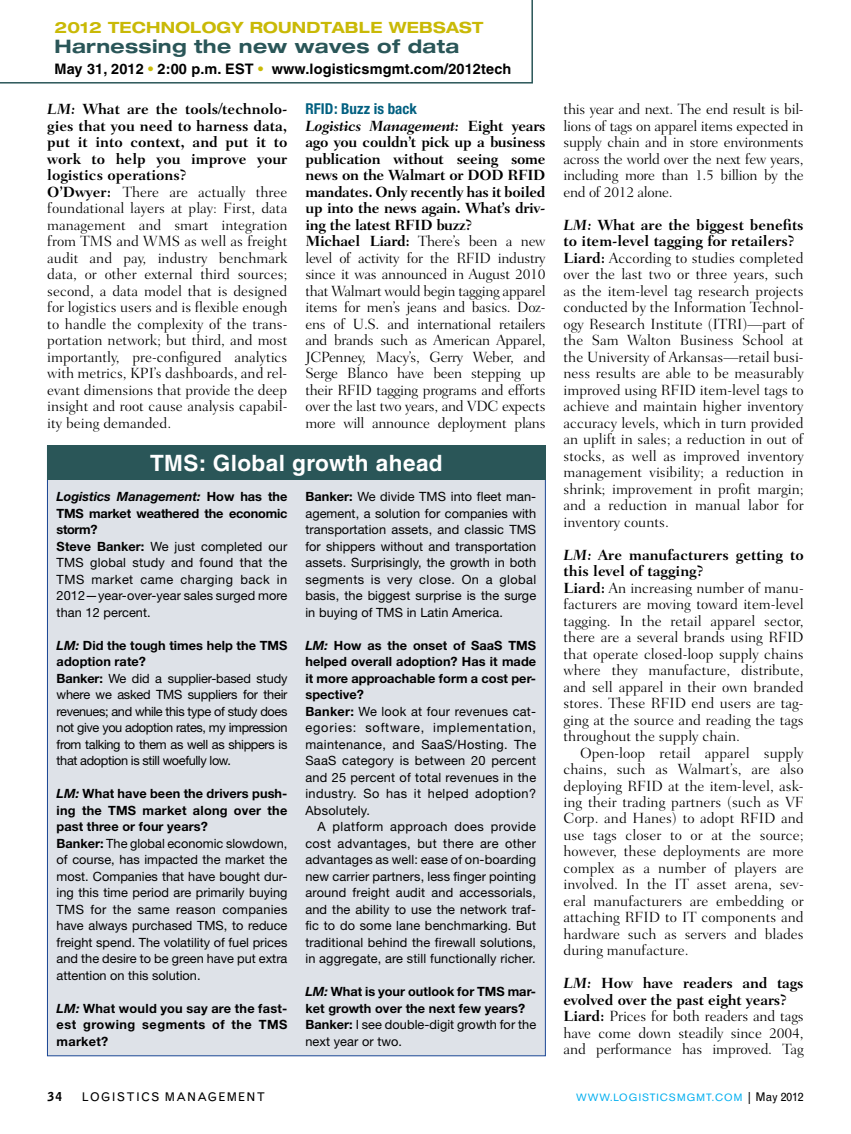
<style>
.page{position:relative;width:851px;height:1134px;background:#fff}
.page>*{position:absolute;margin:0;border:0;box-sizing:border-box;transform-origin:0 0}
.t1{font:700 22.5px "Helvetica";letter-spacing:.02em;color:#fff}
.t2{font:700 expanded 18.6px "Helvetica Neue";letter-spacing:.02em;color:#2a5658}
.t3{font:700 expanded 15.6px "Helvetica Neue";letter-spacing:.015em;color:#c9b906}
.t4{font:300 15px/16.5px "Fairfield LT Std";color:#000}
.t5{font:300 15px/16.5px "Fairfield LT Std";letter-spacing:-.02em;color:#000}
.t6{font:700 condensed 15px "Helvetica Neue";letter-spacing:.005em;color:#005f80}
.t7{font:700 14.55px "Helvetica";letter-spacing:.01em;color:#000}
.t8{font:12.75px/16.5px "Helvetica Neue";color:#000}
.t9{font:12.75px/16.5px "Helvetica Neue";letter-spacing:.02em;color:#000}
.t10{font:12.75px/16.5px "Helvetica Neue";letter-spacing:-.03em;color:#000}
.t11{font:700 12.75px/16.5px "Helvetica Neue";letter-spacing:.005em;color:#000;text-align:justify}
.t12{font:12px "Grotesque MT Std";letter-spacing:.1em;color:#000}
.t13{font:900 12px "Grotesque MT Std";color:#000}
.t14{font:10.5px "Akzidenz Grotesk BE";letter-spacing:.105em;color:#00aeef}
.s1{color:#c9b906}
.s2{font-weight:700;font-style:italic}
.s3{font-weight:700}
.s4{font-style:italic}
.s5{font-weight:400}
.s6{font-family:"Grotesque MT Std";font-size:12px;color:#000}
</style>
<div class="page">
<svg style="left:0;top:0;width:533px;height:84px"></svg>
<div style="left:47px;top:446px;width:498px;height:610px;background:#dee2e8"></div>
<div style="left:47px;top:446px;width:498px;height:34px;background:#2a5658"></div>
<p class="t3" style="left:54px;top:18px;width:426px">2012 Technology Roundtable websast</p>
<p class="t2" style="left:54px;top:35px;width:406px">Harnessing the new waves of data</p>
<p class="t7" style="left:54px;top:60px;width:458px">May 31, 2012 <span class="s1">•</span> 2:00 p.m. EST <span class="s1">•</span> www.logisticsmgmt.com/2012tech</p>
<p class="t4" style="left:47px;top:101px;width:242px"><span class="s2">LM:</span> <span class="s3">What are the tools/technolo&shy;gies that you need to harness data, put it into context, and put it to work to help you improve your logistics operations?<br>O’Dwyer:</span> There are actually three foundational layers at play: First, data management and smart integration from TMS and WMS as well as freight audit and pay, industry benchmark data, or other external third sources; second, a data model that is designed for logistics users and is flexible enough to handle the complexity of the trans&shy;portation network; but third, and most importantly, pre-configured analytics with metrics, KPI’s dashboards, and rel&shy;evant dimensions that provide the deep insight and root cause analysis capabil&shy;ity being demanded.</p>
<p class="t6" style="left:305px;top:100px;width:113px">RFID: Buzz is back</p>
<p class="t5" style="left:305px;top:117px;width:242px"><span class="s2">Logistics Management:</span> <span class="s3">Eight years ago you couldn’t pick up a business publication without seeing some news on the Walmart or DOD RFID mandates. Only recently has it boiled up into the news again. What’s driv&shy;ing the latest RFID buzz?<br>Michael Liard:</span> There’s been a new level of activity for the RFID industry since it was announced in August 2010 that Walmart would begin tagging apparel items for men’s jeans and basics. Doz&shy;ens of U.S. and international retailers and brands such as American Apparel, JCPenney, Macy’s, Gerry Weber, and Serge Blanco have been stepping up their RFID tagging programs and efforts over the last two years, and VDC expects more will announce deployment plans</p>
<h1 class="t1" style="left:150px;top:450px;width:294px">TMS: Global growth ahead</h1>
<p class="t8" style="left:57px;top:488px;width:232px"><span class="s2">Logistics Management:</span> <span class="s3">How has the<br>TMS market weathered the economic storm?<br>Steve Banker:</span> We just completed our<br>TMS global study and found that the<br>TMS market came charging back in<br>2012—year-over-year sales surged more than 12 percent.</p>
<p class="t10" style="left:57px;top:637px;width:232px"><span class="s2">LM:</span> <span class="s3">Did the tough times help the TMS adoption rate?<br>Banker:</span> We did a supplier-based study where we asked TMS suppliers for their revenues; and while this type of study does not give you adoption rates, my impression from talking to them as well as shippers is that adoption is still woefully low.</p>
<p class="t8" style="left:57px;top:785px;width:232px"><span class="s2">LM:</span> <span class="s3">What have been the drivers push&shy;ing the TMS market along over the past three or four years?<br>Banker:</span> The global economic slowdown, of course, has impacted the market the most. Companies that have bought dur&shy;ing this time period are primarily buying TMS for the same reason companies have always purchased TMS, to reduce freight spend. The volatility of fuel prices and the desire to be green have put extra attention on this solution.</p>
<p class="t11" style="left:57px;top:1000px;width:232px"><span class="s4">LM:</span> What would you say are the fast&shy;est growing segments of the TMS market?</p>
<p class="t8" style="left:305px;top:488px;width:232px;text-align:justify"><span class="s3">Banker:</span> We divide TMS into fleet man&shy;agement, a solution for companies with transportation assets, and classic TMS for shippers without and transportation assets. Surprisingly, the growth in both segments is very close. On a global basis, the biggest surprise is the surge in buying of TMS in Latin America.</p>
<p class="t9" style="left:305px;top:637px;width:232px"><span class="s2">LM:</span> <span class="s3">How as the onset of SaaS TMS helped overall adoption? Has it made it more approachable form a cost per&shy;spective?<br>Banker:</span> We look at four revenues cat&shy;egories: software, implementation, maintenance, and SaaS/Hosting. The<br>SaaS category is between 20 percent and 25 percent of total revenues in the industry. So has it helped adoption?<br>Absolutely.</p>
<p class="t8" style="left:305px;top:818px;width:232px;text-align:justify;text-indent:12px">A platform approach does provide cost advantages, but there are other advantages as well: ease of on-boarding new carrier partners, less finger pointing around freight audit and accessorials, and the ability to use the network traf&shy;fic to do some lane benchmarking. But traditional behind the firewall solutions, in aggregate, are still functionally richer.</p>
<p class="t11" style="left:305px;top:983px;width:232px;text-align:left"><span class="s4">LM:</span> What is your outlook for TMS mar&shy;ket growth over the next few years?<br>Banker: <span class="s5">I see double-digit growth for the next year or two.</span></p>
<p class="t4" style="left:563px;top:101px;width:242px;text-align:justify">this year and next. The end result is bil&shy;lions of tags on apparel items expected in supply chain and in store environments across the world over the next few years, including more than 1.5 billion by the end of 2012 alone.</p>
<p class="t4" style="left:563px;top:216px;width:242px"><span class="s2">LM:</span> <span class="s3">What are the biggest benefits to item-level tagging for retailers?<br>Liard:</span> According to studies completed over the last two or three years, such as the item-level tag research projects conducted by the Information Technol&shy;ogy Research Institute (ITRI)—part of the Sam Walton Business School at the University of Arkansas—retail busi&shy;ness results are able to be measurably improved using RFID item-level tags to achieve and maintain higher inventory accuracy levels, which in turn provided an uplift in sales; a reduction in out of stocks, as well as improved inventory management visibility; a reduction in shrink; improvement in profit margin; and a reduction in manual labor for inventory counts.</p>
<p class="t4" style="left:563px;top:546px;width:242px"><span class="s2">LM:</span> <span class="s3">Are manufacturers getting to this level of tagging?<br>Liard:</span> An increasing number of manu&shy;facturers are moving toward item-level tagging. In the retail apparel sector, there are a several brands using RFID that operate closed-loop supply chains where they manufacture, distribute, and sell apparel in their own branded stores. These RFID end users are tag&shy;ging at the source and reading the tags throughout the supply chain.</p>
<p class="t4" style="left:563px;top:744px;width:242px;text-align:justify;text-indent:16px">Open-loop retail apparel supply chains, such as Walmart’s, are also deploying RFID at the item-level, ask&shy;ing their trading partners (such as VF Corp. and Hanes) to adopt RFID and use tags closer to or at the source; however, these deployments are more complex as a number of players are involved. In the IT asset arena, sev&shy;eral manufacturers are embedding or attaching RFID to IT components and hardware such as servers and blades during manufacture.</p>
<p class="t4" style="left:563px;top:975px;width:242px"><span class="s2">LM:</span> <span class="s3">How have readers and tags evolved over the past eight years?<br>Liard:</span> Prices for both readers and tags have come down steadily since 2004, and performance has improved. Tag</p>
<p class="t13" style="left:47px;top:1089px;width:16px">34</p>
<p class="t12" style="left:82px;top:1089px;width:185px">LOGISTICS MANAGEM ENT</p>
<p class="t14" style="left:576px;top:1091px;width:229px">WWW.LOGISTICSMGMT.COM <span class="s6">| MAY 2012</span></p>
</div>
